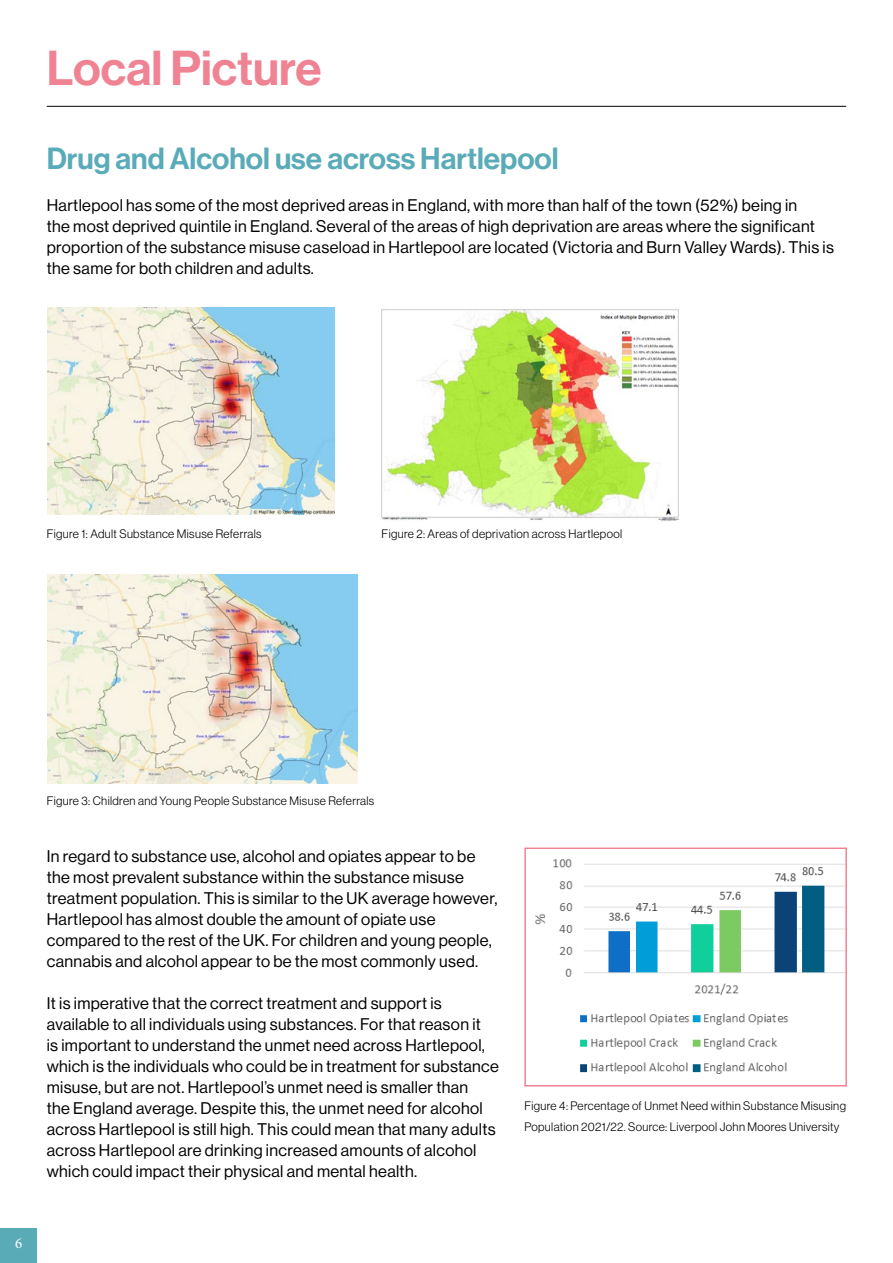
<style>
.page{position:relative;width:893px;height:1263px;background:#fff}
.page>*{position:absolute;margin:0;border:0;box-sizing:border-box;transform-origin:0 0}
.t1{font:48px "N Haas Grotesk DS Pro 65 Md";color:#f08393}
.t2{font:30px "N Haas Grotesk DS Pro 65 Md";color:#5aabb8}
.t3{font:16.5px/21px "N Haas Grotesk DS Pro 55 Rg";letter-spacing:.02em;color:#000}
.t4{font:15px "Minion Pro";color:#fff}
.t5{font:12px/21px "N Haas Grotesk DS Pro 45 Lt";letter-spacing:.03em;color:#000}
</style>
<div class="page">
<div style="left:0;top:1229px;width:36px;height:34px;background:#5aabb8"></div>
<hr style="left:47px;top:106px;width:799px;height:1px;background:#000">
<img style="left:47px;top:308px;width:288px;height:207px">
<img style="left:381px;top:309px;width:298px;height:212px">
<img style="left:47px;top:574px;width:311px;height:209px">
<img style="left:535px;top:859px;width:309px;height:215px">
<div style="left:524px;top:847px;width:323px;height:239px;border:2px solid #f08393"></div>
<h1 class="t1" style="left:47px;top:40px;width:276px">Local Picture</h1>
<h2 class="t2" style="left:47px;top:141px;width:513px">Drug and Alcohol use across Hartlepool</h2>
<p class="t3" style="left:47px;top:195px;width:789px">Hartlepool has some of the most deprived areas in England, with more than half of the town (52%) being in<br>the most deprived quintile in England. Several of the areas of high deprivation are areas where the significant proportion of the substance misuse caseload in Hartlepool are located (Victoria and Burn Valley Wards). This is the same for both children and adults.</p>
<p class="t5" style="left:47px;top:523px;width:216px">Figure 1: Adult Substance Misuse Referrals</p>
<p class="t5" style="left:382px;top:523px;width:242px">Figure 2: Areas of deprivation across Hartlepool</p>
<p class="t4" style="left:15px;top:1233px;width:9px">6</p>
<p class="t5" style="left:47px;top:790px;width:329px">Figure 3: Children and Young People Substance Misuse Referrals</p>
<p class="t3" style="left:47px;top:846px;width:452px">In regard to substance use, alcohol and opiates appear to be the most prevalent substance within the substance misuse treatment population. This is similar to the UK average however, Hartlepool has almost double the amount of opiate use compared to the rest of the UK. For children and young people, cannabis and alcohol appear to be the most commonly used.</p>
<p class="t3" style="left:47px;top:993px;width:454px">It is imperative that the correct treatment and support is available to all individuals using substances. For that reason it<br>is important to understand the unmet need across Hartlepool, which is the individuals who could be in treatment for substance misuse, but are not. Hartlepool’s unmet need is smaller than<br>the England average. Despite this, the unmet need for alcohol across Hartlepool is still high. This could mean that many adults across Hartlepool are drinking increased amounts of alcohol which could impact their physical and mental health.</p>
<p class="t5" style="left:524px;top:1095px;width:323px">Figure 4: Percentage of Unmet Need within Substance Misusing<br>Population 2021/22. Source: Liverpool John Moores University</p>
</div>
